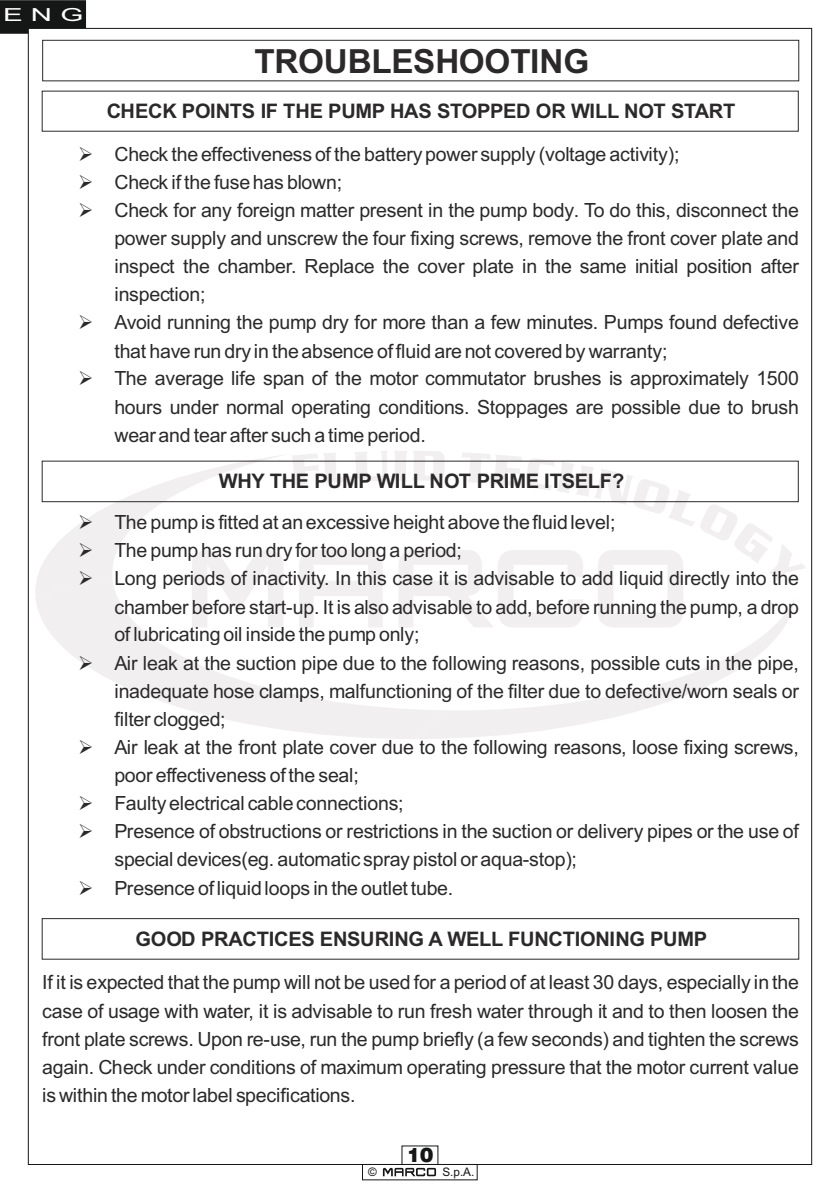
<style>
.page{position:relative;width:840px;height:1191px;background:#fff}
.page>*{position:absolute;margin:0;border:0;box-sizing:border-box;transform-origin:0 0}
.t1{font:700 33.2px "Arial";letter-spacing:-.005em;color:#2b2929}
.t2{font:700 20px "Arial";letter-spacing:-.015em;color:#2b2929}
.t3{font:900 20px "Swiss 721 BT";color:#151616}
.t4{font:19.6px/28px "Arial";letter-spacing:-.015em;color:#2b2929}
.t5{font:19.6px/28px "Wingdings";color:#2b2929;text-align:justify}
.t6{font:18px "Arial";color:#fff;scale:1.64 1}
.t7{font:11.8px "Arial";color:#151616}
</style>
<div class="page">
<div style="left:362px;top:1164px;width:115px;height:16px;border:1px solid #151616"></div>
<svg style="left:382px;top:1167px;width:54px;height:9px"></svg>
<svg style="left:598px;top:591px;width:84px;height:7px"></svg>
<svg style="left:446px;top:591px;width:67px;height:7px"></svg>
<svg style="left:46px;top:591px;width:400px;height:148px"></svg>
<svg style="left:415px;top:598px;width:379px;height:141px"></svg>
<svg style="left:35px;top:455px;width:255px;height:172px"></svg>
<svg style="left:289px;top:467px;width:394px;height:124px"></svg>
<svg style="left:291px;top:451px;width:515px;height:131px"></svg>
<div style="left:42px;top:40px;width:756px;height:41px;border:1px solid #2b2929"></div>
<div style="left:42px;top:461px;width:756px;height:41px;border:1px solid #2b2929"></div>
<div style="left:42px;top:918px;width:756px;height:41px;border:1px solid #2b2929"></div>
<svg style="left:0;top:0;width:86px;height:34px;background:#2d2e2e"></svg>
<svg style="left:80px;top:655px;width:12px;height:15px"></svg>
<p class="t6" style="left:3px;top:8px;width:50px">E N G</p>
<h1 class="t1" style="left:254px;top:48px;width:336px">TROUBLESHOOTING</h1>
<p class="t2" style="left:107px;top:104px;width:630px">CHECK POINTS IF THE PUMP HAS STOPPED OR WILL NOT START</p>
<p class="t5" style="left:78px;top:141px;width:17px">➢ ➢ ➢</p>
<p class="t4" style="left:114px;top:141px;width:685px">Check theeffectiveness of the battery power supply (voltage activity);<br>Check if the fusehas blown;<br>Check for any foreign matter present in the pump body. To do this, disconnect the power supply and unscrew the four fixing screws, remove the front cover plate and inspect the chamber. Replace the cover plate in the same initial position after inspection;<br>Avoid running the pump dry for more than a few minutes. Pumps found defective that have run dry in theabsence of fluid arenot coveredby warranty;<br>The average life span of the motor commutator brushes is approximately 1500 hours under normal operating conditions. Stoppages are possible due to brush wearand tear after such atime period.</p>
<p class="t2" style="left:219px;top:473px;width:407px">WHY THE PUMP WILL NOT PRIME ITSELF?</p>
<p class="t5" style="left:78px;top:509px;width:17px">➢ ➢ ➢</p>
<p class="t4" style="left:114px;top:510px;width:685px">The pumpis fitted at anexcessive height above thefluidlevel;<br>The pumphas run dry for too long a period;<br>Long periods of inactivity. In this case it is advisable to add liquid directly into the chamber before start-up. It is also advisable to add, before running the pump, a drop of lubricating oil inside thepump only;<br>Air leak at the suction pipe due to the following reasons, possible cuts in the pipe, inadequate hose clamps, malfunctioning of the filter due to defective/worn seals or filter clogged;<br>Air leak at the front plate cover due to the following reasons, loose fixing screws, poor effectiveness of the seal;<br>Faulty electrical cableconnections;<br>Presence of obstructions or restrictions in the suction or delivery pipes or the use of special devices(eg. automatic spray pistol or aqua-stop);<br>Presence of liquidloops in the outlet tube.</p>
<p class="t2" style="left:135px;top:931px;width:573px">GOOD PRACTICES ENSURING A WELL FUNCTIONING PUMP</p>
<p class="t4" style="left:42px;top:970px;width:758px;text-align:justify">If it is expected that the pump will not be used for a period of at least 30 days, especially in the case of usage with water, it is advisable to run fresh water through it and to then loosen the front plate screws. Upon re-use, run the pump briefly (a few seconds) and tighten the screws again. Check under conditions of maximum operating pressure that the motor current value iswithin the motorlabel specifications.</p>
<p class="t3" style="left:407px;top:1147px;width:28px">10</p>
<p class="t7" style="left:368px;top:1167px;width:10px">©</p>
<p class="t7" style="left:442px;top:1167px;width:34px">S.p.A.</p>
</div>
